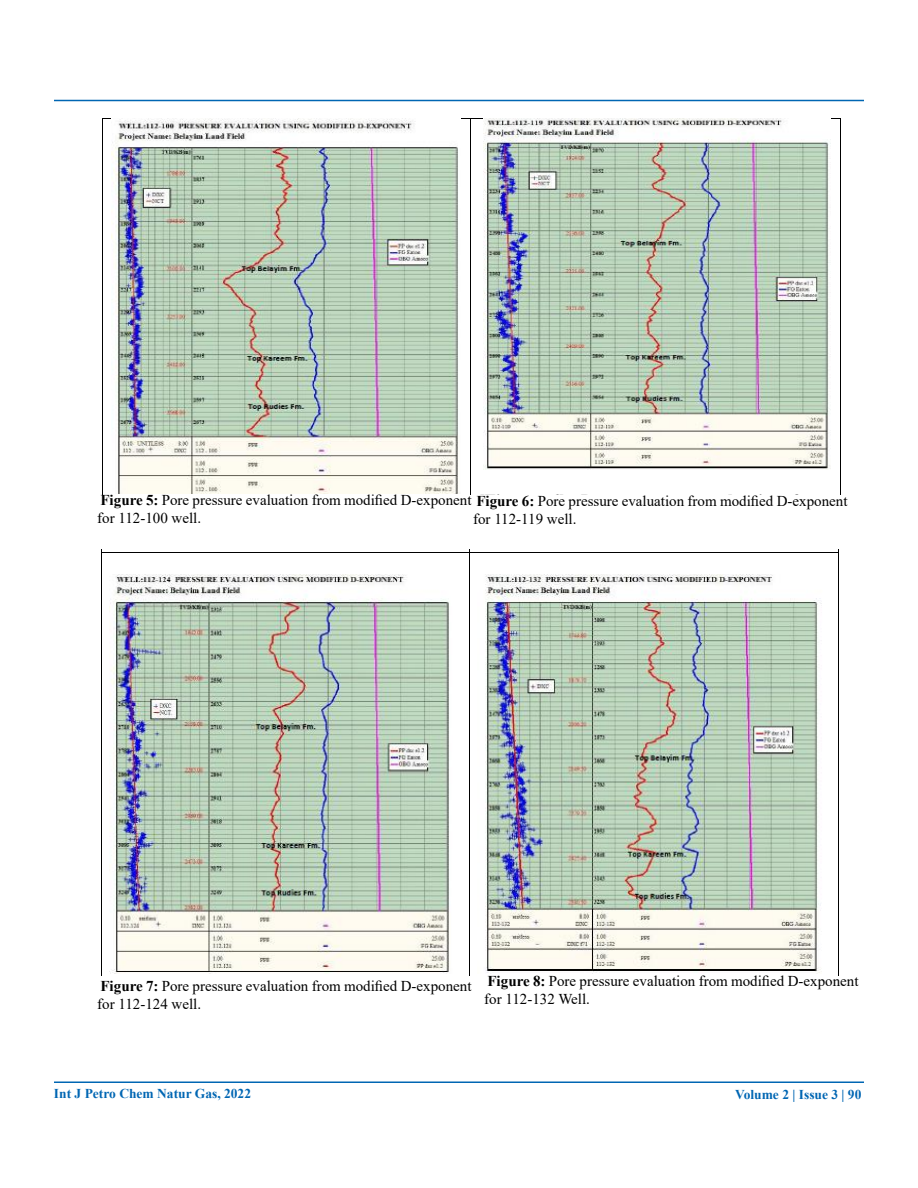
<style>
.page{position:relative;width:918px;height:1188px;background:#fff}
.page>*{position:absolute;margin:0;border:0;box-sizing:border-box;transform-origin:0 0}
.t1{font:700 18px "Times New Roman";color:#000}
.t2{font:15px/18px "Times New Roman";color:#000}
.t3{font:700 13.5px "Times New Roman";color:#0066b3}
.s1{font-weight:700}
</style>
<div class="page">
<hr style="left:54px;top:100px;width:810px;height:1px;background:#0066b3">
<hr style="left:54px;top:1082px;width:810px;height:1px;background:#0066b3">
<hr style="left:103px;top:118px;width:367px;height:1px;background:#000">
<hr style="left:471px;top:118px;width:369px;height:1px;background:#000">
<hr style="left:103px;top:119px;width:1px;height:376px;background:#000">
<hr style="left:470px;top:119px;width:1px;height:376px;background:#000">
<hr style="left:840px;top:119px;width:1px;height:376px;background:#000">
<img style="left:111px;top:119px;width:347px;height:374px">
<img style="left:483px;top:119px;width:348px;height:350px">
<hr style="left:102px;top:553px;width:367px;height:1px;background:#000">
<hr style="left:469px;top:553px;width:369px;height:1px;background:#000">
<hr style="left:101px;top:553px;width:1px;height:423px;background:#000">
<hr style="left:469px;top:553px;width:1px;height:423px;background:#000">
<hr style="left:838px;top:553px;width:1px;height:423px;background:#000">
<img style="left:109px;top:574px;width:340px;height:400px">
<img style="left:485px;top:574px;width:337px;height:400px">
<p class="t2" style="left:100px;top:491px;width:749px"><span class="s1">Figure 5:</span> Pore pressure evaluation from modified D-exponent <span class="s1">Figure 6:</span> Pore pressure evaluation from modified D-exponent</p>
<p class="t1" style="left:116px;top:491px;width:92px">[Figure. 5]:</p>
<p class="t1" style="left:215px;top:488px;width:616px">Pore pressure evaluation from [Figure. 6]: Pore pressure evaluation from</p>
<p class="t2" style="left:97px;top:509px;width:106px">for 112-100 well.</p>
<p class="t2" style="left:473px;top:510px;width:105px">for 112-119 well.</p>
<p class="t2" style="left:97px;top:977px;width:376px"><span class="s1">Figure 7:</span> Pore pressure evaluation from modified D-exponent for 112-124 well.</p>
<p class="t2" style="left:484px;top:972px;width:376px"><span class="s1">Figure 8:</span> Pore pressure evaluation from modified D-exponent for 112-132 Well.</p>
<p class="t1" style="left:109px;top:972px;width:351px">[Figure. 7]: Pore pressure evaluation from</p>
<p class="t1" style="left:477px;top:972px;width:352px">[Figure. 8]: Pore pressure evaluation from</p>
<p class="t3" style="left:54px;top:1084px;width:199px">Int J Petro Chem Natur Gas, 2022</p>
<p class="t3" style="left:735px;top:1084px;width:128px">Volume 2 | Issue 3 | 90</p>
</div>
